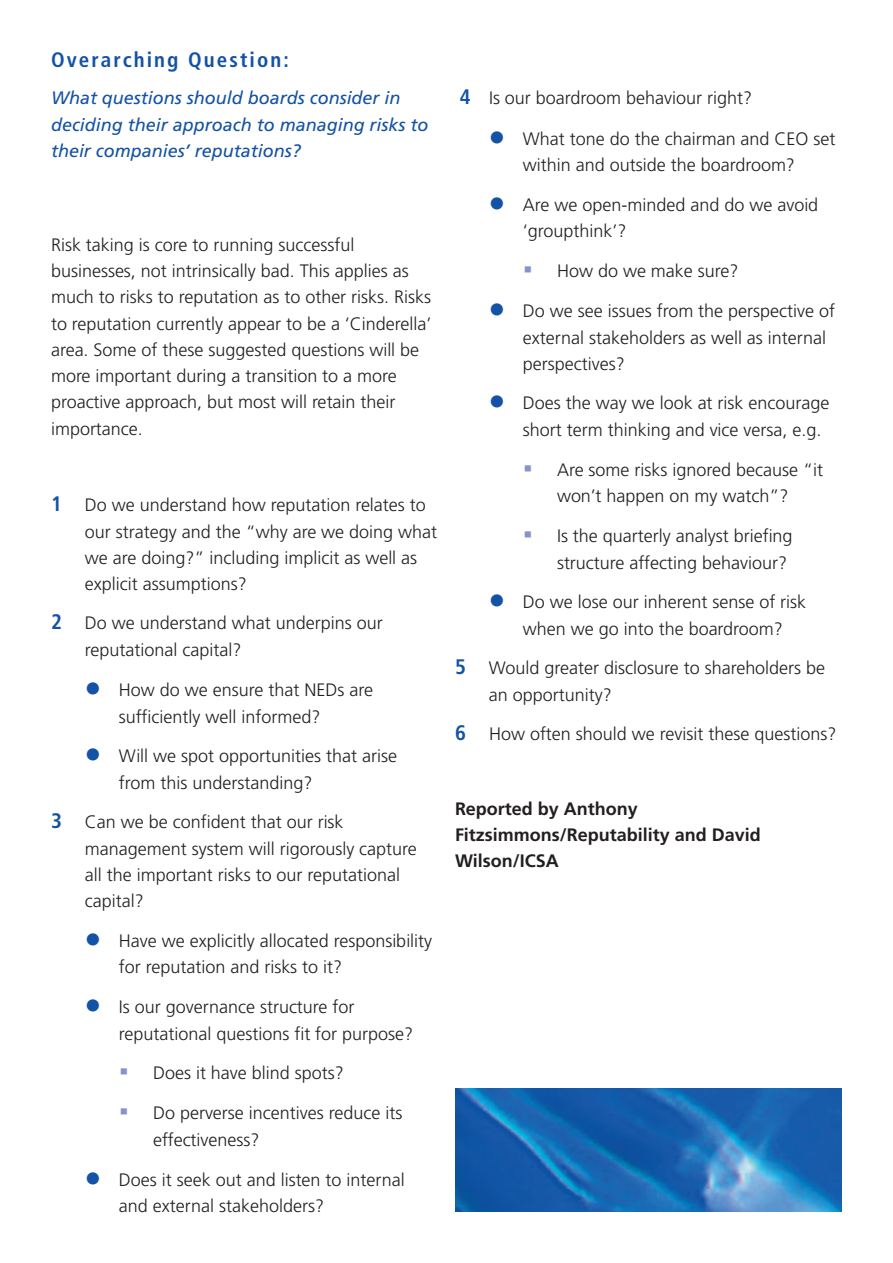
<style>
.page{position:relative;width:893px;height:1263px;background:#fff}
.page>*{position:absolute;margin:0;border:0;box-sizing:border-box;transform-origin:0 0}
.t1{font:700 condensed 21px "Frutiger";letter-spacing:.1em;color:#1352a4}
.t2{font:300 18px/26.5px "Frutiger CE";color:#231f20}
.t3{font:italic 18px/26.2px "Frutiger CE";color:#1352a4}
.t4{font:700 18px/26.2px "Frutiger";color:#231f20}
.s1{font-family:"Frutiger";font-weight:700;font-stretch:condensed;font-size:21px;color:#1352a4}
</style>
<div class="page">
<img style="left:455px;top:1088px;width:387px;height:124px">
<p class="t1" style="left:51px;top:47px;width:239px">Overarching Question:</p>
<p class="t3" style="left:51px;top:85px;width:379px">What questions should boards consider in deciding their approach to managing risks to their companies’ reputations?</p>
<p class="t2" style="left:51px;top:231px;width:382px">Risk taking is core to running successful businesses, not intrinsically bad. This applies as much to risks to reputation as to other risks. Risks to reputation currently appear to be a ‘Cinderella’ area. Some of these suggested questions will be more important during a transition to a more proactive approach, but most will retain their importance.</p>
<p class="t2" style="left:85px;top:491px;width:354px;text-indent:-34px"><span class="s1">1</span> Do we understand how reputation relates to our strategy and the “why are we doing what we are doing?” including implicit as well as explicit assumptions?</p>
<p class="t2" style="left:85px;top:609px;width:299px;line-height:27px;text-indent:-34px"><span class="s1">2</span> Do we understand what underpins our reputational capital?</p>
<p class="t2" style="left:119px;top:676px;width:256px">How do we ensure that NEDs are sufficiently well informed?</p>
<p class="t2" style="left:119px;top:742px;width:280px">Will we spot opportunities that arise from this understanding?</p>
<p class="t2" style="left:85px;top:808px;width:333px;text-indent:-34px"><span class="s1">3</span> Can we be confident that our risk management system will rigorously capture all the important risks to our reputational capital?</p>
<p class="t2" style="left:119px;top:927px;width:315px">Have we explicitly allocated responsibility for reputation and risks to it?</p>
<p class="t2" style="left:119px;top:993px;width:296px">Is our governance structure for reputational questions fit for purpose?</p>
<p class="t2" style="left:153px;top:1059px;width:192px">Does it have blind spots?</p>
<p class="t2" style="left:153px;top:1099px;width:251px">Do perverse incentives reduce its effectiveness?</p>
<p class="t2" style="left:119px;top:1166px;width:287px">Does it seek out and listen to internal and external stakeholders?</p>
<p class="t2" style="left:460px;top:85px;width:294px"><span class="s1">4</span> Is our boardroom behaviour right?</p>
<p class="t2" style="left:523px;top:125px;width:314px">What tone do the chairman and CEO set within and outside the boardroom?</p>
<p class="t2" style="left:523px;top:191px;width:297px">Are we open-minded and do we avoid ‘groupthink’?</p>
<p class="t2" style="left:557px;top:257px;width:183px">How do we make sure?</p>
<p class="t2" style="left:523px;top:297px;width:314px">Do we see issues from the perspective of external stakeholders as well as internal perspectives?</p>
<p class="t2" style="left:523px;top:390px;width:308px">Does the way we look at risk encourage short term thinking and vice versa, e.g.</p>
<p class="t2" style="left:557px;top:456px;width:268px">Are some risks ignored because “it won’t happen on my watch”?</p>
<p class="t2" style="left:557px;top:522px;width:237px">Is the quarterly analyst briefing structure affecting behaviour?</p>
<p class="t2" style="left:523px;top:588px;width:285px">Do we lose our inherent sense of risk when we go into the boardroom?</p>
<p class="t2" style="left:489px;top:654px;width:338px;line-height:27px;text-indent:-34px"><span class="s1">5</span> Would greater disclosure to shareholders be an opportunity?</p>
<p class="t2" style="left:455px;top:720px;width:383px"><span class="s1">6</span> How often should we revisit these questions?</p>
<p class="t4" style="left:455px;top:795px;width:307px">Reported by Anthony<br>Fitzsimmons/Reputability and David<br>Wilson/ICSA</p>
</div>
